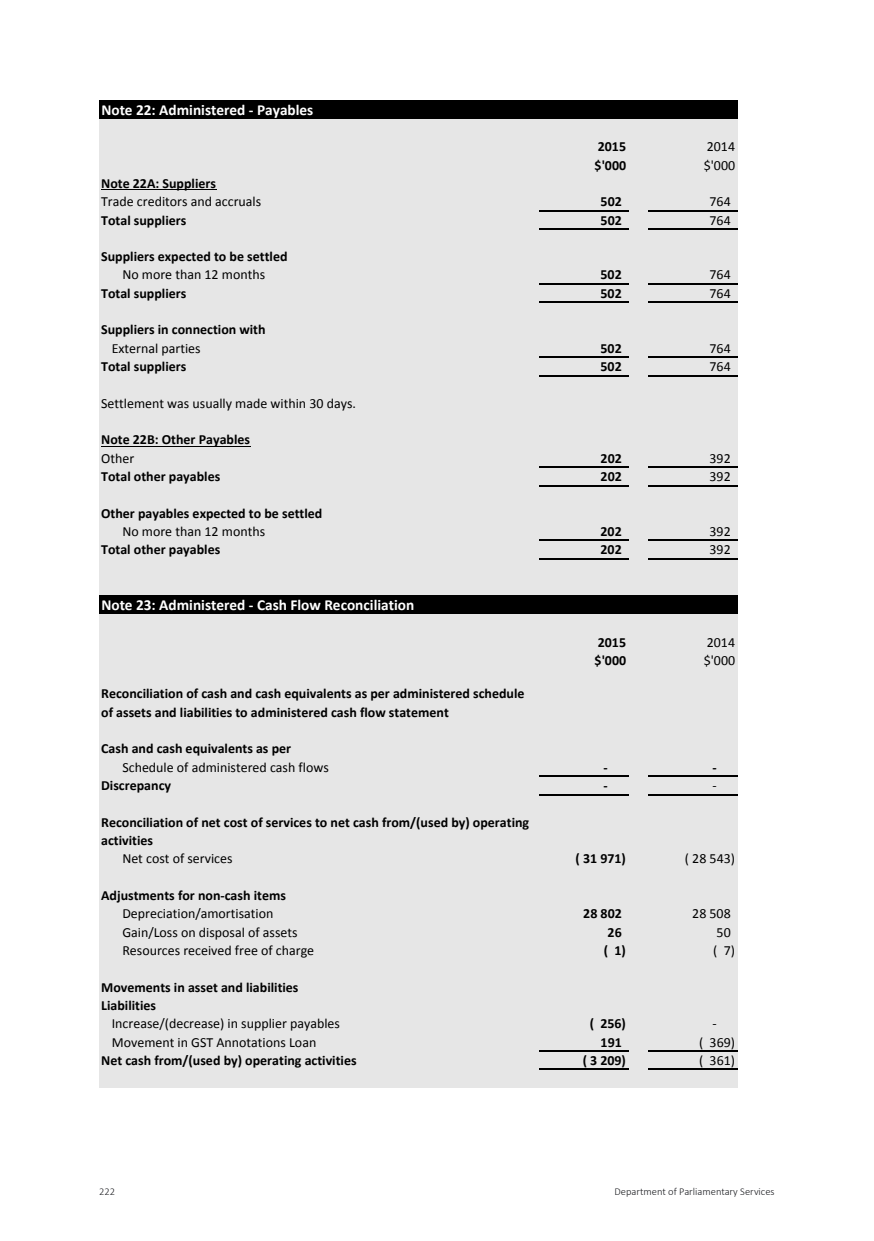
<style>
.page{position:relative;width:874px;height:1241px;background:#fff}
.page>*{position:absolute;margin:0;border:0;box-sizing:border-box;transform-origin:0 0}
.t1{font:700 15.22px "Calibri";color:#fff}
.t2{font:700 14px/18.4px "Calibri";color:#000}
.t3{font:14px/18.4px "Calibri";color:#000}
.t4{font:300 10.5px "Calibri";color:#1b1c20}
.s1{font-weight:700}
.s2{font-weight:400}
</style>
<div class="page">
<div style="left:99px;top:100px;width:638px;height:19px;background:#000"></div>
<div style="left:99px;top:119px;width:638px;height:476px;background:#e6e6e6"></div>
<div style="left:99px;top:595px;width:638px;height:19px;background:#000"></div>
<div style="left:99px;top:614px;width:638px;height:473px;background:#e6e6e6"></div>
<hr style="left:101px;top:189px;width:115px;height:1px;background:#000">
<hr style="left:101px;top:446px;width:149px;height:1px;background:#000">
<hr style="left:538px;top:210px;width:90px;height:1px;background:#000">
<hr style="left:538px;top:228px;width:90px;height:1px;background:#000">
<hr style="left:538px;top:283px;width:90px;height:1px;background:#000">
<hr style="left:538px;top:301px;width:90px;height:2px;background:#000">
<hr style="left:538px;top:356px;width:90px;height:2px;background:#000">
<hr style="left:538px;top:375px;width:90px;height:1px;background:#000">
<hr style="left:538px;top:466px;width:90px;height:1px;background:#000">
<hr style="left:538px;top:485px;width:90px;height:1px;background:#000">
<hr style="left:538px;top:540px;width:90px;height:1px;background:#000">
<hr style="left:538px;top:558px;width:90px;height:1px;background:#000">
<hr style="left:538px;top:775px;width:90px;height:1px;background:#000">
<hr style="left:538px;top:793px;width:90px;height:2px;background:#000">
<hr style="left:538px;top:1050px;width:90px;height:1px;background:#000">
<hr style="left:538px;top:1068px;width:90px;height:1px;background:#000">
<hr style="left:647px;top:210px;width:90px;height:1px;background:#000">
<hr style="left:647px;top:228px;width:90px;height:1px;background:#000">
<hr style="left:647px;top:283px;width:90px;height:1px;background:#000">
<hr style="left:647px;top:301px;width:90px;height:2px;background:#000">
<hr style="left:647px;top:356px;width:90px;height:2px;background:#000">
<hr style="left:647px;top:375px;width:90px;height:1px;background:#000">
<hr style="left:647px;top:466px;width:90px;height:1px;background:#000">
<hr style="left:647px;top:485px;width:90px;height:1px;background:#000">
<hr style="left:647px;top:540px;width:90px;height:1px;background:#000">
<hr style="left:647px;top:558px;width:90px;height:1px;background:#000">
<hr style="left:647px;top:775px;width:90px;height:1px;background:#000">
<hr style="left:647px;top:793px;width:90px;height:2px;background:#000">
<hr style="left:647px;top:1050px;width:90px;height:1px;background:#000">
<hr style="left:647px;top:1068px;width:90px;height:1px;background:#000">
<p class="t1" style="left:101px;top:100px;width:213px">Note 22: Administered ‐ Payables</p>
<p class="t3" style="left:101px;top:174px;width:161px"><span class="s1">Note 22A: Suppliers<br></span>Trade creditors and accruals</p>
<p class="t2" style="left:597px;top:137px;width:30px">2015</p>
<p class="t3" style="left:706px;top:137px;width:30px">2014</p>
<p class="t2" style="left:594px;top:156px;width:33px">$'000</p>
<p class="t3" style="left:703px;top:156px;width:33px">$'000</p>
<p class="t2" style="left:600px;top:192px;width:23px">502</p>
<p class="t3" style="left:709px;top:192px;width:23px">764</p>
<p class="t2" style="left:101px;top:211px;width:87px">Total suppliers</p>
<p class="t2" style="left:600px;top:211px;width:23px">502</p>
<p class="t3" style="left:709px;top:211px;width:23px">764</p>
<p class="t2" style="left:101px;top:247px;width:188px;text-align:center">Suppliers expected to be settled<br><span class="s2">No more than 12 months</span></p>
<p class="t2" style="left:600px;top:265px;width:23px">502</p>
<p class="t3" style="left:709px;top:266px;width:23px">764</p>
<p class="t2" style="left:101px;top:284px;width:87px">Total suppliers</p>
<p class="t2" style="left:600px;top:284px;width:23px">502</p>
<p class="t3" style="left:709px;top:284px;width:23px">764</p>
<p class="t2" style="left:112px;top:320px;width:155px;text-indent:-11px">Suppliers in connection with<br><span class="s2">External parties</span></p>
<p class="t2" style="left:600px;top:339px;width:23px">502</p>
<p class="t3" style="left:709px;top:339px;width:23px">764</p>
<p class="t2" style="left:101px;top:357px;width:87px">Total suppliers</p>
<p class="t2" style="left:600px;top:357px;width:23px">502</p>
<p class="t3" style="left:709px;top:357px;width:23px">764</p>
<p class="t3" style="left:101px;top:394px;width:256px">Settlement was usually made within 30 days.</p>
<p class="t2" style="left:101px;top:430px;width:150px">Note 22B: Other Payables<br><span class="s2">Other</span></p>
<p class="t2" style="left:600px;top:449px;width:23px">202</p>
<p class="t3" style="left:709px;top:449px;width:23px">392</p>
<p class="t2" style="left:101px;top:467px;width:121px">Total other payables</p>
<p class="t2" style="left:600px;top:467px;width:23px">202</p>
<p class="t3" style="left:709px;top:467px;width:23px">392</p>
<p class="t2" style="left:122px;top:504px;width:201px;text-indent:-21px">Other payables expected to be settled<br><span class="s2">No more than 12 months</span></p>
<p class="t2" style="left:600px;top:522px;width:23px">202</p>
<p class="t3" style="left:709px;top:522px;width:23px">392</p>
<p class="t2" style="left:101px;top:540px;width:121px">Total other payables</p>
<p class="t2" style="left:600px;top:540px;width:23px">202</p>
<p class="t3" style="left:709px;top:540px;width:23px">392</p>
<p class="t1" style="left:101px;top:595px;width:314px">Note 23: Administered ‐ Cash Flow Reconciliation</p>
<p class="t2" style="left:101px;top:684px;width:424px">Reconciliation of cash and cash equivalents as per administered schedule of assets and liabilities to administered cash flow statement</p>
<p class="t3" style="left:122px;top:739px;width:208px;text-indent:-21px"><span class="s1">Cash and cash equivalents as per<br></span>Schedule of administered cash flows</p>
<p class="t2" style="left:597px;top:633px;width:30px">2015</p>
<p class="t3" style="left:706px;top:633px;width:30px">2014</p>
<p class="t2" style="left:594px;top:651px;width:33px">$'000</p>
<p class="t3" style="left:703px;top:651px;width:33px">$'000</p>
<p class="t2" style="left:603px;top:757px;width:6px">‐</p>
<p class="t2" style="left:712px;top:757px;width:6px">‐</p>
<p class="t2" style="left:101px;top:776px;width:71px">Discrepancy</p>
<p class="t2" style="left:603px;top:776px;width:6px">‐</p>
<p class="t3" style="left:712px;top:776px;width:6px">‐</p>
<p class="t2" style="left:101px;top:812px;width:429px">Reconciliation of net cost of services to net cash from/(used by) operating</p>
<p class="t2" style="left:101px;top:830px;width:53px">activities</p>
<p class="t3" style="left:122px;top:849px;width:112px">Net cost of services</p>
<p class="t2" style="left:575px;top:849px;width:52px">( 31 971)</p>
<p class="t3" style="left:684px;top:849px;width:52px">( 28 543)</p>
<p class="t2" style="left:122px;top:886px;width:165px;text-indent:-21px">Adjustments for non‐cash items<br><span class="s2">Depreciation/amortisation</span></p>
<p class="t2" style="left:583px;top:904px;width:40px">28 802</p>
<p class="t3" style="left:692px;top:904px;width:40px">28 508</p>
<p class="t3" style="left:122px;top:922px;width:177px">Gain/Loss on disposal of assets</p>
<p class="t2" style="left:607px;top:922px;width:16px">26</p>
<p class="t3" style="left:716px;top:922px;width:16px">50</p>
<p class="t3" style="left:122px;top:941px;width:193px">Resources received free of charge</p>
<p class="t2" style="left:603px;top:940px;width:24px">( 1)</p>
<p class="t3" style="left:712px;top:941px;width:23px">( 7)</p>
<p class="t2" style="left:101px;top:977px;width:199px">Movements in asset and liabilities</p>
<p class="t2" style="left:101px;top:995px;width:56px">Liabilities</p>
<p class="t3" style="left:112px;top:1014px;width:229px">Increase/(decrease) in supplier payables</p>
<p class="t2" style="left:589px;top:1014px;width:38px">( 256)</p>
<p class="t3" style="left:712px;top:1014px;width:6px">‐</p>
<p class="t3" style="left:112px;top:1032px;width:206px">Movement in GST Annotations Loan</p>
<p class="t2" style="left:600px;top:1032px;width:23px">191</p>
<p class="t3" style="left:698px;top:1032px;width:37px">( 369)</p>
<p class="t2" style="left:101px;top:1050px;width:257px">Net cash from/(used by) operating activities</p>
<p class="t2" style="left:582px;top:1050px;width:45px">( 3 209)</p>
<p class="t3" style="left:698px;top:1050px;width:37px">( 361)</p>
<p class="t4" style="left:99px;top:1184px;width:17px">222</p>
<p class="t4" style="left:614px;top:1184px;width:162px">Department of Parliamentary Services</p>
</div>
